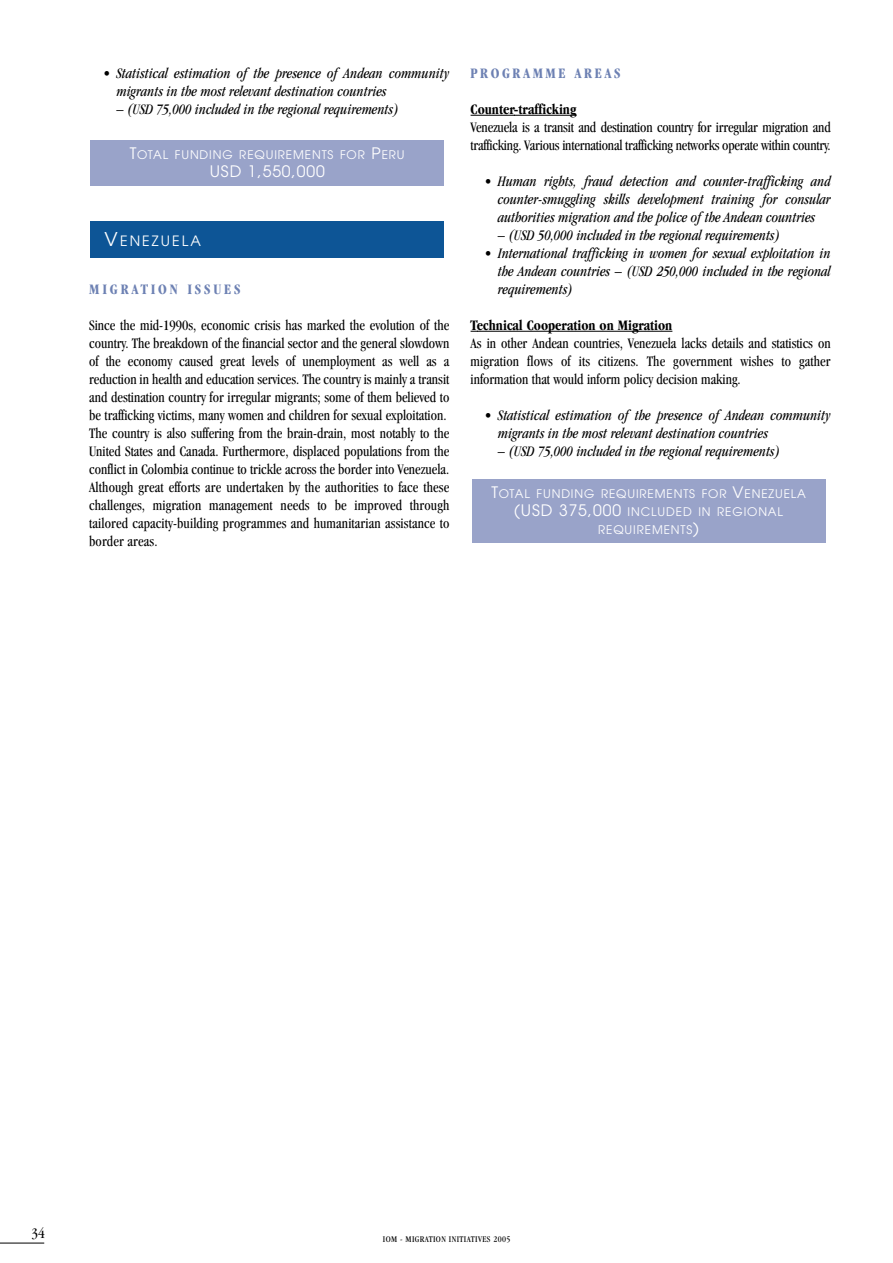
<style>
.page{position:relative;width:893px;height:1263px;background:#fff}
.page>*{position:absolute;margin:0;border:0;box-sizing:border-box;transform-origin:0 0}
.t1{font:15.75px "Avant Garde";letter-spacing:.055em;color:#fff}
.t2{font:condensed 15px/18px "Garamond";color:#000;scale:.95 1}
.t3{font:italic condensed 15px/18px "Garamond";color:#000;scale:.95 1}
.t4{font:700 condensed 15px "Garamond";color:#000;scale:.95 1}
.t5{font:700 condensed 15px "Garamond";letter-spacing:.2em;color:#6d81b3;scale:.95 1}
.t6{font:700 condensed 15px "Garamond";letter-spacing:.18em;color:#6d81b3;scale:.95 1}
.t7{font:condensed 15px "Garamond";color:#000}
.t8{font:14.1px "Avant Garde";letter-spacing:.15em;color:#fff}
.t9{font:11.85px/18px "Avant Garde";letter-spacing:.075em;color:#fff;text-align:center}
.t10{font:condensed 9px "Garamond";letter-spacing:.045em;color:#000}
.s1{font-size:15.75px}
.s2{font-size:18.9px}
</style>
<div class="page">
<hr style="left:470px;top:115px;width:45px;height:1px;background:#000">
<hr style="left:514px;top:115px;width:62px;height:1px;background:#000">
<hr style="left:477px;top:331px;width:195px;height:1px;background:#000">
<div style="left:472px;top:479px;width:353px;height:64px;background:#99a3c9"></div>
<div style="left:91px;top:222px;width:353px;height:36px;background:#0d5596"></div>
<div style="left:91px;top:140px;width:353px;height:46px;background:#99a3c9"></div>
<hr style="left:0;top:1243px;width:44px;height:1px;background:#000">
<p class="t3" style="left:116px;top:65px;width:352px;text-indent:-13px">• Statistical estimation of the presence of Andean community migrants in the most relevant destination countries</p>
<p class="t3" style="left:116px;top:101px;width:299px">– (USD 75,000 included in the regional requirements)</p>
<p class="t9" style="left:130px;top:147px;width:276px"><span class="s1">T</span>OTAL FUNDING REQUIREMENTS FOR <span class="s1">P</span>ERU</p>
<p class="t1" style="left:210px;top:166px;width:116px">USD 1,550,000</p>
<p class="t8" style="left:105px;top:236px;width:98px"><span class="s2">V</span>ENEZUELA</p>
<p class="t5" style="left:89px;top:283px;width:161px">MIGRATION ISSUES</p>
<p class="t2" style="left:89px;top:317px;width:380px">Since the mid-1990s, economic crisis has marked the evolution of the country. The breakdown of the financial sector and the general slowdown of the economy caused great levels of unemployment as well as a reduction in health and education services. The country is mainly a transit and destination country for irregular migrants; some of them believed to be trafficking victims, many women and children for sexual exploitation.<br>The country is also suffering from the brain-drain, most notably to the United States and Canada. Furthermore, displaced populations from the conflict in Colombia continue to trickle across the border into Venezuela.<br>Although great efforts are undertaken by the authorities to face these challenges, migration management needs to be improved through tailored capacity-building programmes and humanitarian assistance to border areas.</p>
<p class="t6" style="left:470px;top:67px;width:159px">PROGRAMME AREAS</p>
<p class="t4" style="left:470px;top:103px;width:113px">Counter-trafficking</p>
<p class="t2" style="left:470px;top:119px;width:380px">Venezuela is a transit and destination country for irregular migration and trafficking. Various international trafficking networks operate within country.</p>
<p class="t3" style="left:498px;top:173px;width:352px;text-align:justify;text-indent:-13px">• Human rights, fraud detection and counter-trafficking and counter-smuggling skills development training for consular authorities migration and the police of the Andean countries</p>
<p class="t3" style="left:498px;top:227px;width:299px">– (USD 50,000 included in the regional requirements)</p>
<p class="t3" style="left:498px;top:245px;width:352px;text-align:justify;text-indent:-13px">• International trafficking in women for sexual exploitation in the Andean countries – (USD 250,000 included in the regional requirements)</p>
<p class="t4" style="left:470px;top:319px;width:214px">Technical Cooperation on Migration</p>
<p class="t2" style="left:470px;top:335px;width:380px;text-align:justify">As in other Andean countries, Venezuela lacks details and statistics on migration flows of its citizens. The government wishes to gather information that would inform policy decision making.</p>
<p class="t3" style="left:498px;top:407px;width:352px;text-indent:-13px">• Statistical estimation of the presence of Andean community migrants in the most relevant destination countries</p>
<p class="t3" style="left:498px;top:443px;width:299px">– (USD 75,000 included in the regional requirements)</p>
<p class="t9" style="left:491px;top:486px;width:316px"><span class="s1">T</span>OTAL FUNDING REQUIREMENTS FOR <span class="s1">V</span>ENEZUELA <span class="s1">(USD 375,000</span> INCLUDED IN REGIONAL<br>REQUIREMENTS<span class="s1">)</span></p>
<p class="t7" style="left:32px;top:1228px;width:15px">34</p>
<p class="t10" style="left:383px;top:1236px;width:129px">IOM - MIGRATION INITIATIVES 2005</p>
</div>
